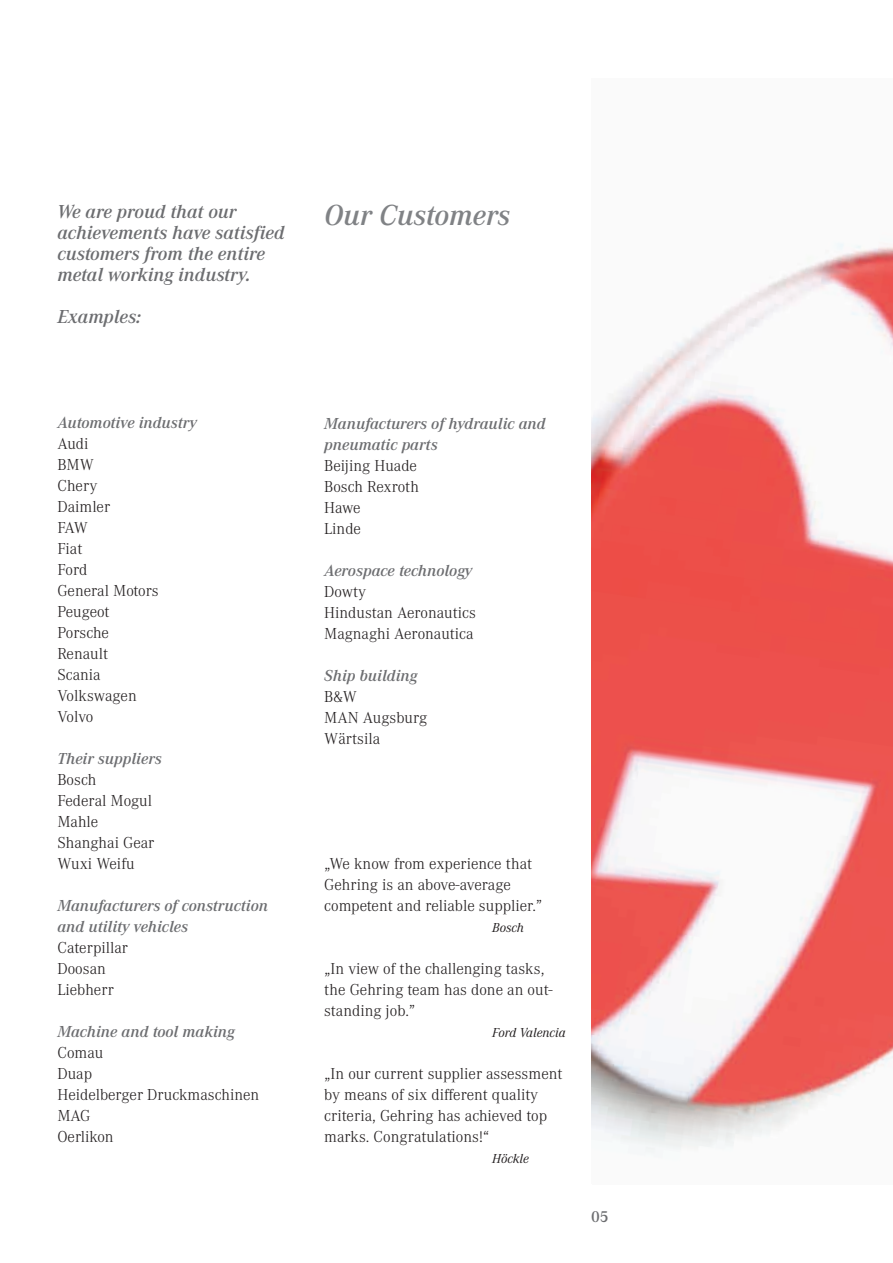
<style>
.page{position:relative;width:893px;height:1263px;background:#fff}
.page>*{position:absolute;margin:0;border:0;box-sizing:border-box;transform-origin:0 0}
.t1{font:italic 600 30px "Corporate A";color:#808285}
.t2{font:italic 600 19.5px/21px "Corporate A";color:#6c6d70}
.t3{font:300 16.5px/21px "Corporate A";color:#231f20}
.t4{font:italic 600 16.5px/21px "Corporate A";color:#6c6d70}
.t5{font:600 16.5px "Corporate A";color:#6c6d70}
.t6{font:italic 13.5px "Corporate A";color:#231f20}
</style>
<div class="page">
<img style="left:591px;top:243px;width:302px;height:911px">
<p class="t2" style="left:57px;top:201px;width:229px">We are proud that our achievements have satisfied customers from the entire metal working industry.</p>
<p class="t2" style="left:57px;top:306px;width:85px">Examples:</p>
<p class="t4" style="left:57px;top:413px;width:141px">Automotive industry</p>
<p class="t3" style="left:57px;top:434px;width:103px">Audi<br>BMW<br>Chery<br>Daimler<br>FAW<br>Fiat<br>Ford<br>General Motors<br>Peugeot<br>Porsche<br>Renault<br>Scania<br>Volkswagen<br>Volvo</p>
<p class="t4" style="left:57px;top:749px;width:106px">Their suppliers</p>
<p class="t3" style="left:57px;top:770px;width:98px">Bosch<br>Federal Mogul<br>Mahle<br>Shanghai Gear<br>Wuxi Weifu</p>
<p class="t4" style="left:57px;top:896px;width:212px">Manufacturers of construction and utility vehicles</p>
<p class="t3" style="left:57px;top:938px;width:72px">Caterpillar<br>Doosan<br>Liebherr</p>
<p class="t4" style="left:57px;top:1022px;width:179px">Machine and tool making</p>
<p class="t3" style="left:57px;top:1043px;width:203px">Comau<br>Duap<br>Heidelberger Druckmaschinen<br>MAG<br>Oerlikon</p>
<h1 class="t1" style="left:324px;top:198px;width:188px">Our Customers</h1>
<p class="t4" style="left:324px;top:413px;width:223px">Manufacturers of hydraulic and pneumatic parts</p>
<p class="t3" style="left:324px;top:455px;width:96px">Beijing Huade<br>Bosch Rexroth<br>Hawe<br>Linde</p>
<p class="t4" style="left:324px;top:560px;width:149px">Aerospace technology</p>
<p class="t3" style="left:324px;top:581px;width:153px">Dowty<br>Hindustan Aeronautics<br>Magnaghi Aeronautica</p>
<p class="t4" style="left:324px;top:665px;width:95px">Ship building</p>
<p class="t3" style="left:324px;top:686px;width:104px">B&amp;W<br>MAN Augsburg<br>Wärtsila</p>
<p class="t3" style="left:324px;top:854px;width:219px">„We know from experience that<br>Gehring is an above-average competent and reliable supplier.”</p>
<p class="t6" style="left:492px;top:920px;width:33px">Bosch</p>
<p class="t3" style="left:324px;top:959px;width:230px">„In view of the challenging tasks, the Gehring team has done an out&shy;standing job.”</p>
<p class="t6" style="left:492px;top:1025px;width:75px">Ford Valencia</p>
<p class="t3" style="left:324px;top:1064px;width:240px">„In our current supplier assessment by means of six different quality criteria, Gehring has achieved top marks. Congratulations!“</p>
<p class="t6" style="left:492px;top:1151px;width:38px">Höckle</p>
<p class="t5" style="left:591px;top:1207px;width:19px">05</p>
</div>
